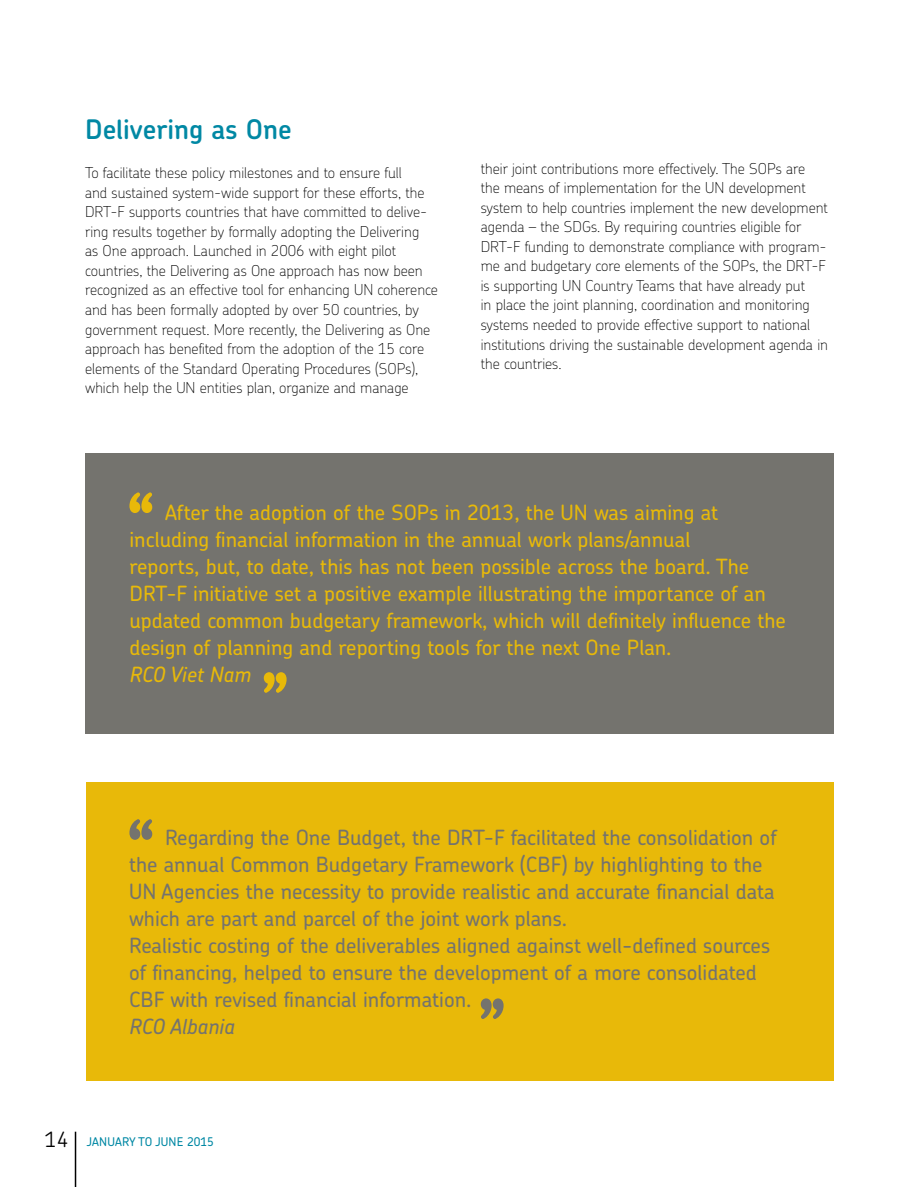
<style>
.page{position:relative;width:919px;height:1187px;background:#fff}
.page>*{position:absolute;margin:0;border:0;box-sizing:border-box;transform-origin:0 0}
.t1{font:600 27px "Chevin Pro";color:#0088a4}
.t2{font:500 21px/27px "Chevin Pro";color:#74736e}
.t3{font:500 21px/27px "Chevin Pro";color:#e8b909}
.t4{font:italic 500 21px "Chevin Pro";color:#e8b909}
.t5{font:italic 500 21px "Chevin Pro";color:#74736e}
.t6{font:100 15px/19.5px "Chevin Pro";color:#000}
.t7{font:500 12px "Chevin Pro";letter-spacing:.015em;color:#0088a4}
.s1{font-weight:300;font-size:21px;color:#000}
</style>
<div class="page">
<hr style="left:75px;top:1131px;width:1px;height:55px;background:#000">
<div style="left:86px;top:782px;width:747px;height:298px;background:#e8b909"></div>
<div style="left:86px;top:452px;width:747px;height:281px;background:#74736e"></div>
<svg style="left:129px;top:492px;width:23px;height:21px"></svg>
<svg style="left:129px;top:819px;width:23px;height:20px"></svg>
<svg style="left:264px;top:672px;width:23px;height:20px"></svg>
<svg style="left:480px;top:998px;width:23px;height:20px"></svg>
<h1 class="t1" style="left:85px;top:112px;width:208px">Delivering as One</h1>
<p class="t6" style="left:85px;top:163px;width:354px">To facilitate these policy milestones and to ensure full<br>and sustained system-wide support for these efforts, the DRT-F supports countries that have committed to delive&shy;ring results together by formally adopting the Delivering<br>as One approach. Launched in 2006 with eight pilot countries, the Delivering as One approach has now been recognized as an effective tool for enhancing UN coherence and has been formally adopted by over 50 countries, by government request. More recently, the Delivering as One approach has benefited from the adoption of the 15 core elements of the Standard Operating Procedures (SOPs), which help the UN entities plan, organize and manage</p>
<p class="t6" style="left:480px;top:158px;width:349px">their joint contributions more effectively. The SOPs are<br>the means of implementation for the UN development system to help countries implement the new development agenda – the SDGs. By requiring countries eligible for DRT-F funding to demonstrate compliance with program&shy;me and budgetary core elements of the SOPs, the DRT-F is supporting UN Country Teams that have already put<br>in place the joint planning, coordination and monitoring systems needed to provide effective support to national institutions driving the sustainable development agenda in the countries.</p>
<p class="t3" style="left:129px;top:498px;width:658px;text-indent:36px">After the adoption of the SOPs in 2013, the UN was aiming at including financial information in the annual work plans/annual<br>reports, but, to date, this has not been possible across the board. The DRT-F initiative set a positive example illustrating the importance of an updated common budgetary framework, which will definitely influence the design of planning and reporting tools for the next One Plan.</p>
<h2 class="t4" style="left:129px;top:660px;width:123px">RCO Viet Nam</h2>
<p class="t2" style="left:129px;top:823px;width:649px;text-indent:36px">Regarding the One Budget, the DRT-F facilitated the consolidation of the annual Common Budgetary Framework (CBF) by highlighting to the UN Agencies the necessity to provide realistic and accurate financial data which are part and parcel of the joint work plans.<br>Realistic costing of the deliverables aligned against well-defined sources of financing, helped to ensure the development of a more consolidated CBF with revised financial information.</p>
<h2 class="t5" style="left:129px;top:1012px;width:107px">RCO Albania</h2>
<p class="t7" style="left:45px;top:1133px;width:170px"><span class="s1">14</span> JANUARY TO JUNE 2015</p>
</div>
